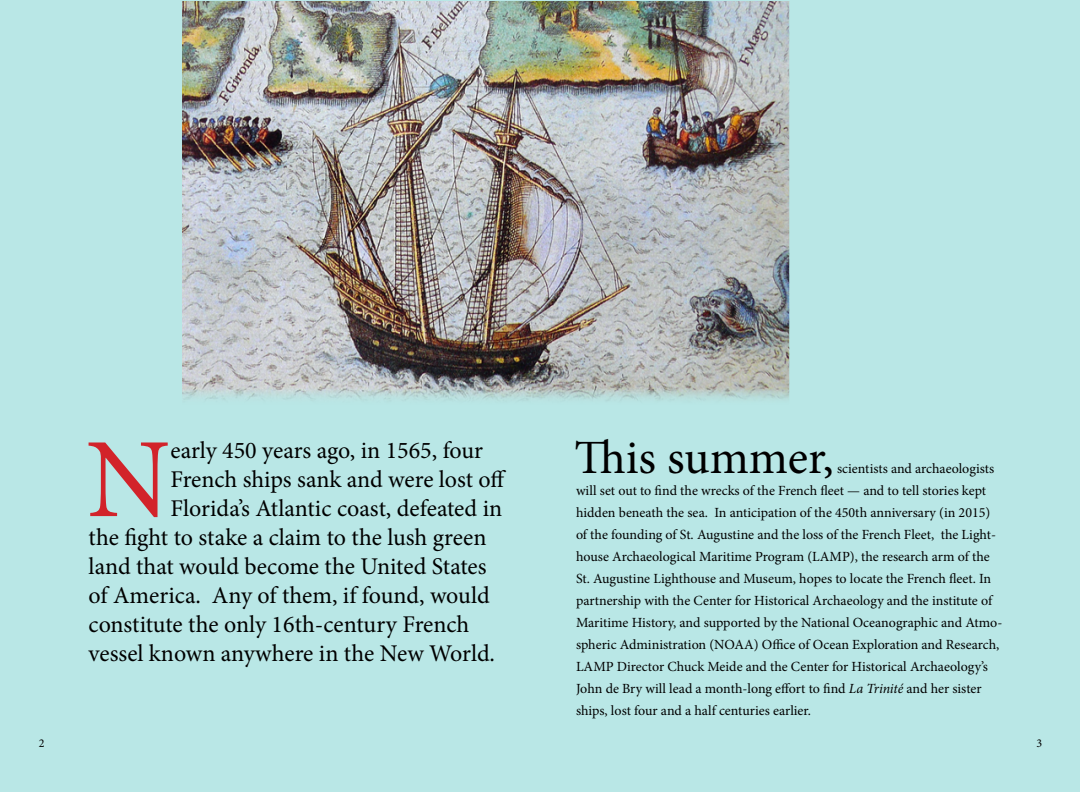
<style>
.page{position:relative;width:1080px;height:792px;background:#b9e7e6}
.page>*{position:absolute;margin:0;border:0;box-sizing:border-box;transform-origin:0 0}
.t1{font:113.2px "Minion Pro";color:#d2232a}
.t2{font:47.8px "Minion Pro";color:#000}
.t3{font:24px "Minion Pro";letter-spacing:-.005em;color:#000}
.t4{font:14px/22px "Minion Pro";color:#000}
.t5{font:12px "Minion Pro";color:#000}
.s1{font-style:italic}
</style>
<div class="page">
<img style="left:183px;top:2px;width:606px;height:399px">
<h1 class="t1" style="left:86px;top:404px;width:86px">N</h1>
<h3 class="t3" style="left:170px;top:434px;width:314px">early 450 years ago, in 1565, four</h3>
<h3 class="t3" style="left:170px;top:463px;width:337px">French ships sank and were lost off</h3>
<h3 class="t3" style="left:170px;top:492px;width:333px">Florida’s Atlantic coast, defeated in</h3>
<h3 class="t3" style="left:89px;top:521px;width:399px">the fight to stake a claim to the lush green</h3>
<h3 class="t3" style="left:89px;top:550px;width:400px">land that would become the United States</h3>
<h3 class="t3" style="left:89px;top:579px;width:403px">of America. Any of them, if found, would</h3>
<h3 class="t3" style="left:89px;top:608px;width:382px">constitute the only 16th-century French</h3>
<h3 class="t3" style="left:89px;top:637px;width:408px">vessel known anywhere in the New World.</h3>
<h2 class="t2" style="left:575px;top:426px;width:261px">This summer,</h2>
<p class="t4" style="left:576px;top:457px;width:428px;text-indent:261px">scientists and archaeologists will set out to find the wrecks of the French fleet — and to tell stories kept hidden beneath the sea. In anticipation of the 450th anniversary (in 2015) of the founding of St. Augustine and the loss of the French Fleet, the Light&shy;house Archaeological Maritime Program (LAMP), the research arm of the St. Augustine Lighthouse and Museum, hopes to locate the French fleet. In partnership with the Center for Historical Archaeology and the institute of Maritime History, and supported by the National Oceanographic and Atmo&shy;spheric Administration (NOAA) Office of Ocean Exploration and Research, LAMP Director Chuck Meide and the Center for Historical Archaeology’s John de Bry will lead a month-long effort to find <span class="s1">La Trinité</span> and her sister ships, lost four and a half centuries earlier.</p>
<p class="t5" style="left:39px;top:735px;width:7px">2</p>
<p class="t5" style="left:1037px;top:735px;width:7px">3</p>
</div>
